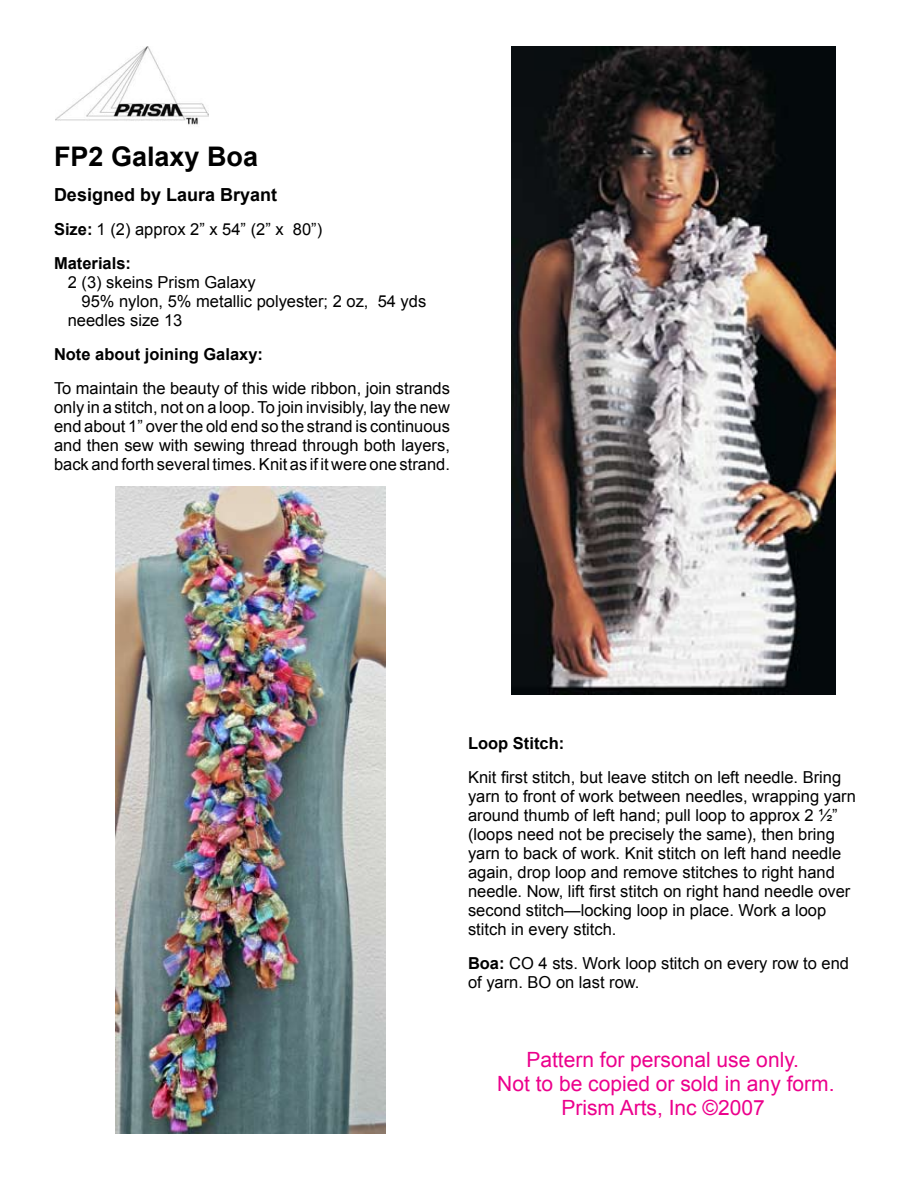
<style>
.page{position:relative;width:918px;height:1188px;background:#fff}
.page>*{position:absolute;margin:0;border:0;box-sizing:border-box;transform-origin:0 0}
.t1{font:700 27px "Arial";color:#000}
.t2{font:21px/24.2px "Arial";color:#ec008c;text-align:center}
.t3{font:700 18px "Arial";color:#000}
.t4{font:16.5px/19px "Arial";color:#000}
.t5{font:700 16.5px "Arial";color:#000}
.s1{font-weight:700}
</style>
<div class="page">
<img style="left:116px;top:486px;width:270px;height:648px">
<img style="left:512px;top:46px;width:324px;height:648px">
<img style="left:55px;top:46px;width:153px;height:79px">
<h1 class="t1" style="left:54px;top:138px;width:206px">FP2 Galaxy Boa</h1>
<p class="t3" style="left:54px;top:183px;width:225px">Designed by Laura Bryant</p>
<p class="t4" style="left:54px;top:213px;width:270px;line-height:33.9px"><span class="s1">Size:</span> 1 (2) approx 2” x 54” (2” x 80”)<br><span class="s1">Materials:</span></p>
<p class="t4" style="left:68px;top:273px;width:189px">2 (3) skeins Prism Galaxy</p>
<p class="t4" style="left:82px;top:292px;width:346px">95% nylon, 5% metallic polyester; 2 oz, 54 yds</p>
<p class="t4" style="left:68px;top:311px;width:116px">needles size 13</p>
<p class="t5" style="left:54px;top:344px;width:211px">Note about joining Galaxy:</p>
<p class="t4" style="left:54px;top:379px;width:398px;text-align:justify">To maintain the beauty of this wide ribbon, join strands only in a stitch, not on a loop. To join invisibly, lay the new end about 1” over the old end so the strand is continuous and then sew with sewing thread through both layers, back and forth several times. Knit as if it were one strand.</p>
<p class="t5" style="left:468px;top:733px;width:98px">Loop Stitch:</p>
<p class="t4" style="left:468px;top:768px;width:389px">Knit first stitch, but leave stitch on left needle. Bring yarn to front of work between needles, wrapping yarn around thumb of left hand; pull loop to approx 2 ½” (loops need not be precisely the same), then bring yarn to back of work. Knit stitch on left hand needle again, drop loop and remove stitches to right hand needle. Now, lift first stitch on right hand needle over second stitch—locking loop in place. Work a loop stitch in every stitch.</p>
<p class="t4" style="left:468px;top:954px;width:383px"><span class="s1">Boa:</span> CO 4 sts. Work loop stitch on every row to end of yarn. BO on last row.</p>
<p class="t2" style="left:497px;top:1047px;width:339px">Pattern for personal use only.<br>Not to be copied or sold in any form.<br>Prism Arts, Inc ©2007</p>
</div>
